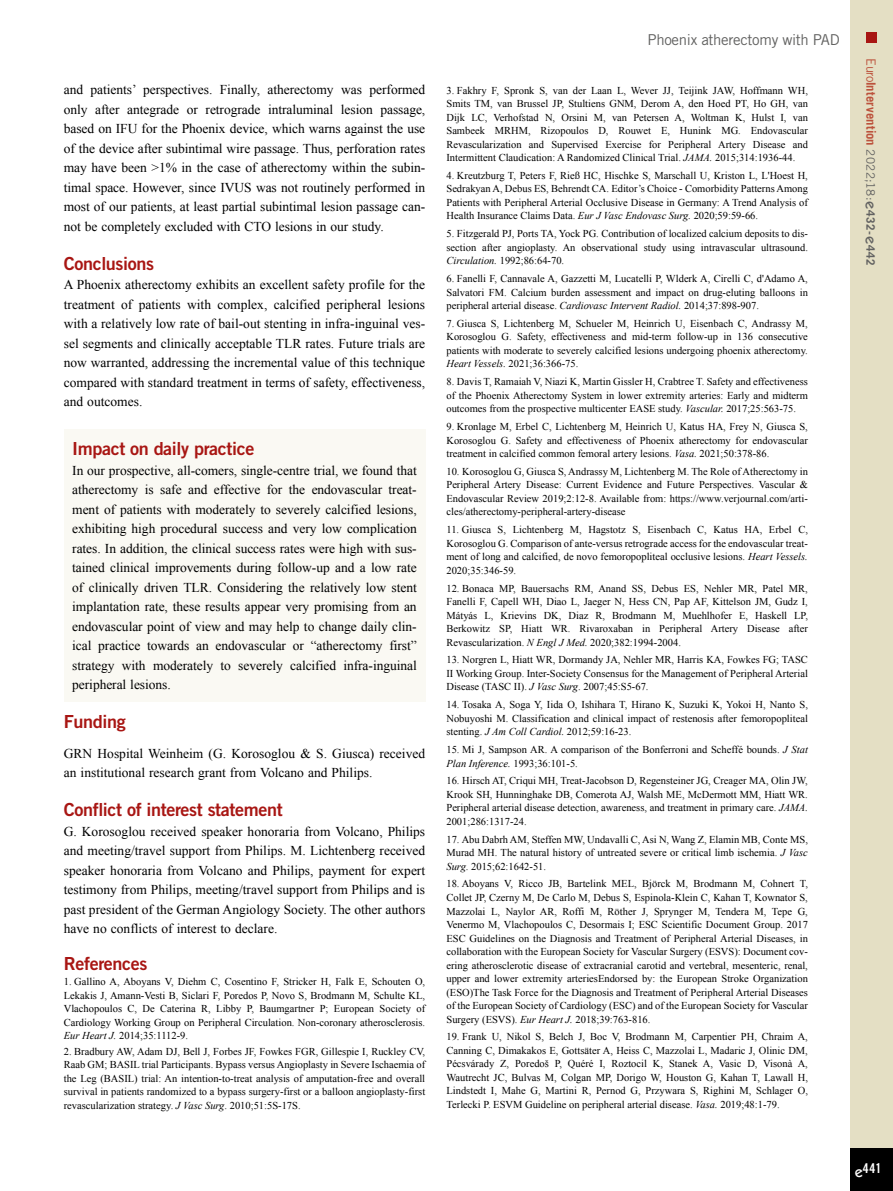
<style>
.page{position:relative;width:893px;height:1191px;background:#fff}
.page>*{position:absolute;margin:0;border:0;box-sizing:border-box;transform-origin:0 0}
.t1{font:18px "Trade Gothic LT Std Bd 2";letter-spacing:-.02em;color:#a81613}
.t2{font:15px "Trade Gothic LT Std";letter-spacing:-.02em;color:#626261}
.t3{font:13.5px/19.5px "Times New Roman";color:#000;text-align:justify}
.t4{font:13.5px "Trade Gothic LT Std Bd Cn 20";color:#fff}
.t5{font:700 12.75px "Trade Gothic LT Std";letter-spacing:.005em;color:#bc523c}
.t6{font:10.5px/13.5px "Times New Roman";color:#000;text-align:justify}
.s1{font-style:italic}
.s2{font-weight:400}
.s3{font-weight:400;font-size:11.7px;color:#626261}
.s4{font-family:"ITC Kabel Std";font-weight:500;font-size:15px;color:#626261}
.s5{font-size:11.7px;color:#626261}
.s6{font-family:"ITC Kabel Std";font-weight:500;font-size:15px}
</style>
<div class="page">
<div style="left:850px;top:0;width:43px;height:1191px;background:#e4dfc4"></div>
<div style="left:850px;top:1148px;width:43px;height:43px;background:#000"></div>
<div style="left:866px;top:32px;width:11px;height:10px;background:#a81613"></div>
<div style="left:64px;top:429px;width:361px;height:273px;background:#faf9f3"></div>
<p class="t3" style="left:64px;top:80px;width:363px">and patients’ perspectives. Finally, atherectomy was performed only after antegrade or retrograde intraluminal lesion passage, based on IFU for the Phoenix device, which warns against the use of the device after subintimal wire passage. Thus, perforation rates may have been &gt;1% in the case of atherectomy within the subin&shy;timal space. However, since IVUS was not routinely performed in most of our patients, at least partial subintimal lesion passage can&shy;not be completely excluded with CTO lesions in our study.</p>
<h1 class="t1" style="left:64px;top:252px;width:92px">Conclusions</h1>
<p class="t3" style="left:64px;top:275px;width:363px">A Phoenix atherectomy exhibits an excellent safety profile for the treatment of patients with complex, calcified peripheral lesions with a relatively low rate of bail-out stenting in infra-inguinal ves&shy;sel segments and clinically acceptable TLR rates. Future trials are now warranted, addressing the incremental value of this technique compared with standard treatment in terms of safety, effectiveness, and outcomes.</p>
<h1 class="t1" style="left:72px;top:437px;width:184px">Impact on daily practice</h1>
<p class="t3" style="left:72px;top:460px;width:346px">In our prospective, all-comers, single-centre trial, we found that atherectomy is safe and effective for the endovascular treat&shy;ment of patients with moderately to severely calcified lesions, exhibiting high procedural success and very low complication rates. In addition, the clinical success rates were high with sus&shy;tained clinical improvements during follow-up and a low rate of clinically driven TLR. Considering the relatively low stent implantation rate, these results appear very promising from an endovascular point of view and may help to change daily clin&shy;ical practice towards an endovascular or “atherectomy first” strategy with moderately to severely calcified infra-inguinal peripheral lesions.</p>
<h1 class="t1" style="left:64px;top:710px;width:63px">Funding</h1>
<p class="t3" style="left:64px;top:743px;width:363px">GRN Hospital Weinheim (G. Korosoglou &amp; S. Giusca) received an institutional research grant from Volcano and Philips.</p>
<h1 class="t1" style="left:64px;top:798px;width:220px">Conflict of interest statement</h1>
<p class="t3" style="left:64px;top:821px;width:363px">G. Korosoglou received speaker honoraria from Volcano, Philips and meeting/travel support from Philips. M. Lichtenberg received speaker honoraria from Volcano and Philips, payment for expert testimony from Philips, meeting/travel support from Philips and is past president of the German Angiology Society. The other authors have no conflicts of interest to declare.</p>
<h1 class="t1" style="left:64px;top:952px;width:85px">References</h1>
<p class="t6" style="left:64px;top:974px;width:363px">1. Gallino A, Aboyans V, Diehm C, Cosentino F, Stricker H, Falk E, Schouten O, Lekakis J, Amann-Vesti B, Siclari F, Poredos P, Novo S, Brodmann M, Schulte KL, Vlachopoulos C, De Caterina R, Libby P, Baumgartner P; European Society of Cardiology Working Group on Peripheral Circulation. Non-coronary atherosclerosis.<br><span class="s1">Eur Heart J.</span> 2014;35:1112-9.</p>
<p class="t6" style="left:64px;top:1044px;width:363px">2. Bradbury AW, Adam DJ, Bell J, Forbes JF, Fowkes FGR, Gillespie I, Ruckley CV, Raab GM; BASIL trial Participants. Bypass versus Angioplasty in Severe Ischaemia of the Leg (BASIL) trial: An intention-to-treat analysis of amputation-free and overall survival in patients randomized to a bypass surgery-first or a balloon angioplasty-first revascularization strategy. <span class="s1">J Vasc Surg</span>. 2010;51:5S-17S.</p>
<h2 class="t2" style="left:647px;top:30px;width:194px">Phoenix atherectomy with PAD</h2>
<p class="t6" style="left:446px;top:83px;width:363px">3. Fakhry F, Spronk S, van der Laan L, Wever JJ, Teijink JAW, Hoffmann WH, Smits TM, van Brussel JP, Stultiens GNM, Derom A, den Hoed PT, Ho GH, van Dijk LC, Verhofstad N, Orsini M, van Petersen A, Woltman K, Hulst I, van Sambeek MRHM, Rizopoulos D, Rouwet E, Hunink MG. Endovascular Revascularization and Supervised Exercise for Peripheral Artery Disease and Intermittent Claudication: A Randomized Clinical Trial. <span class="s1">JAMA.</span> 2015;314:1936-44.</p>
<p class="t6" style="left:446px;top:168px;width:363px">4. Kreutzburg T, Peters F, Rieß HC, Hischke S, Marschall U, Kriston L, L'Hoest H, Sedrakyan A, Debus ES, Behrendt CA. Editor’s Choice - Comorbidity Patterns Among Patients with Peripheral Arterial Occlusive Disease in Germany: A Trend Analysis of Health Insurance Claims Data. <span class="s1">Eur J Vasc Endovasc Surg.</span> 2020;59:59-66.</p>
<p class="t6" style="left:446px;top:227px;width:363px">5. Fitzgerald PJ, Ports TA, Yock PG. Contribution of localized calcium deposits to dis&shy;section after angioplasty. An observational study using intravascular ultrasound.<br><span class="s1">Circulation.</span> 1992;86:64-70.</p>
<p class="t6" style="left:446px;top:272px;width:363px">6. Fanelli F, Cannavale A, Gazzetti M, Lucatelli P, Wlderk A, Cirelli C, d'Adamo A, Salvatori FM. Calcium burden assessment and impact on drug-eluting balloons in peripheral arterial disease. <span class="s1">Cardiovasc Intervent Radiol.</span> 2014;37:898-907.</p>
<p class="t6" style="left:446px;top:316px;width:363px">7. Giusca S, Lichtenberg M, Schueler M, Heinrich U, Eisenbach C, Andrassy M, Korosoglou G. Safety, effectiveness and mid-term follow-up in 136 consecutive patients with moderate to severely calcified lesions undergoing phoenix atherectomy.<br><span class="s1">Heart Vessels.</span> 2021;36:366-75.</p>
<p class="t6" style="left:446px;top:375px;width:363px">8. Davis T, Ramaiah V, Niazi K, Martin Gissler H, Crabtree T. Safety and effectiveness of the Phoenix Atherectomy System in lower extremity arteries: Early and midterm outcomes from the prospective multicenter EASE study. <span class="s1">Vascular.</span> 2017;25:563-75.</p>
<p class="t6" style="left:446px;top:419px;width:363px">9. Kronlage M, Erbel C, Lichtenberg M, Heinrich U, Katus HA, Frey N, Giusca S, Korosoglou G. Safety and effectiveness of Phoenix atherectomy for endovascular treatment in calcified common femoral artery lesions. <span class="s1">Vasa.</span> 2021;50:378-86.</p>
<p class="t6" style="left:446px;top:464px;width:363px">10. Korosoglou G, Giusca S, Andrassy M, Lichtenberg M. The Role of Atherectomy in Peripheral Artery Disease: Current Evidence and Future Perspectives. Vascular &amp; Endovascular Review 2019;2:12-8. Available from: https://www.verjournal.com/arti&shy;cles/atherectomy-peripheral-artery-disease</p>
<p class="t6" style="left:446px;top:523px;width:363px">11. Giusca S, Lichtenberg M, Hagstotz S, Eisenbach C, Katus HA, Erbel C, Korosoglou G. Comparison of ante-versus retrograde access for the endovascular treat&shy;ment of long and calcified, de novo femoropopliteal occlusive lesions. <span class="s1">Heart Vessels.<br></span>2020;35:346-59.</p>
<p class="t6" style="left:446px;top:581px;width:363px">12. Bonaca MP, Bauersachs RM, Anand SS, Debus ES, Nehler MR, Patel MR, Fanelli F, Capell WH, Diao L, Jaeger N, Hess CN, Pap AF, Kittelson JM, Gudz I, Mátyás L, Krievins DK, Diaz R, Brodmann M, Muehlhofer E, Haskell LP, Berkowitz SP, Hiatt WR. Rivaroxaban in Peripheral Artery Disease after Revascularization. <span class="s1">N Engl J Med.</span> 2020;382:1994-2004.</p>
<p class="t6" style="left:446px;top:653px;width:363px">13. Norgren L, Hiatt WR, Dormandy JA, Nehler MR, Harris KA, Fowkes FG; TASC II Working Group. Inter-Society Consensus for the Management of Peripheral Arterial Disease (TASC II). <span class="s1">J Vasc Surg</span>. 2007;45:S5-67.</p>
<p class="t6" style="left:446px;top:698px;width:363px">14. Tosaka A, Soga Y, Iida O, Ishihara T, Hirano K, Suzuki K, Yokoi H, Nanto S, Nobuyoshi M. Classification and clinical impact of restenosis after femoropopliteal stenting. <span class="s1">J Am Coll Cardiol.</span> 2012;59:16-23.</p>
<p class="t6" style="left:446px;top:742px;width:363px">15. Mi J, Sampson AR. A comparison of the Bonferroni and Scheffé bounds. <span class="s1">J Stat<br>Plan Inference.</span> 1993;36:101-5.</p>
<p class="t6" style="left:446px;top:774px;width:363px">16. Hirsch AT, Criqui MH, Treat-Jacobson D, Regensteiner JG, Creager MA, Olin JW, Krook SH, Hunninghake DB, Comerota AJ, Walsh ME, McDermott MM, Hiatt WR.<br>Peripheral arterial disease detection, awareness, and treatment in primary care. <span class="s1">JAMA.<br></span>2001;286:1317-24.</p>
<p class="t6" style="left:446px;top:832px;width:363px">17. Abu Dabrh AM, Steffen MW, Undavalli C, Asi N, Wang Z, Elamin MB, Conte MS, Murad MH. The natural history of untreated severe or critical limb ischemia. <span class="s1">J Vasc Surg</span>. 2015;62:1642-51.</p>
<p class="t6" style="left:446px;top:877px;width:363px">18. Aboyans V, Ricco JB, Bartelink MEL, Björck M, Brodmann M, Cohnert T, Collet JP, Czerny M, De Carlo M, Debus S, Espinola-Klein C, Kahan T, Kownator S, Mazzolai L, Naylor AR, Roffi M, Röther J, Sprynger M, Tendera M, Tepe G, Venermo M, Vlachopoulos C, Desormais I; ESC Scientific Document Group. 2017<br>ESC Guidelines on the Diagnosis and Treatment of Peripheral Arterial Diseases, in collaboration with the European Society for Vascular Surgery (ESVS): Document cov&shy;ering atherosclerotic disease of extracranial carotid and vertebral, mesenteric, renal, upper and lower extremity arteriesEndorsed by: the European Stroke Organization (ESO)The Task Force for the Diagnosis and Treatment of Peripheral Arterial Diseases of the European Society of Cardiology (ESC) and of the European Society for Vascular Surgery (ESVS). <span class="s1">Eur Heart J.</span> 2018;39:763-816.</p>
<p class="t6" style="left:446px;top:1030px;width:363px">19. Frank U, Nikol S, Belch J, Boc V, Brodmann M, Carpentier PH, Chraim A, Canning C, Dimakakos E, Gottsäter A, Heiss C, Mazzolai L, Madaric J, Olinic DM, Pécsvárady Z, Poredoš P, Quéré I, Roztocil K, Stanek A, Vasic D, Visonà A, Wautrecht JC, Bulvas M, Colgan MP, Dorigo W, Houston G, Kahan T, Lawall H, Lindstedt I, Mahe G, Martini R, Pernod G, Przywara S, Righini M, Schlager O, Terlecki P. ESVM Guideline on peripheral arterial disease. <span class="s1">Vasa.</span> 2019;48:1-79.</p>
<p class="t5" style="left:879px;top:58px;width:209px;rotate:90deg"><span class="s2">Euro</span>Intervention <span class="s3">2022;18:</span><span class="s4">e</span><span class="s5">432-</span><span class="s4">e</span><span class="s5">442</span></p>
<p class="t4" style="left:855px;top:1160px;width:28px"><span class="s6">e</span>441</p>
</div>
